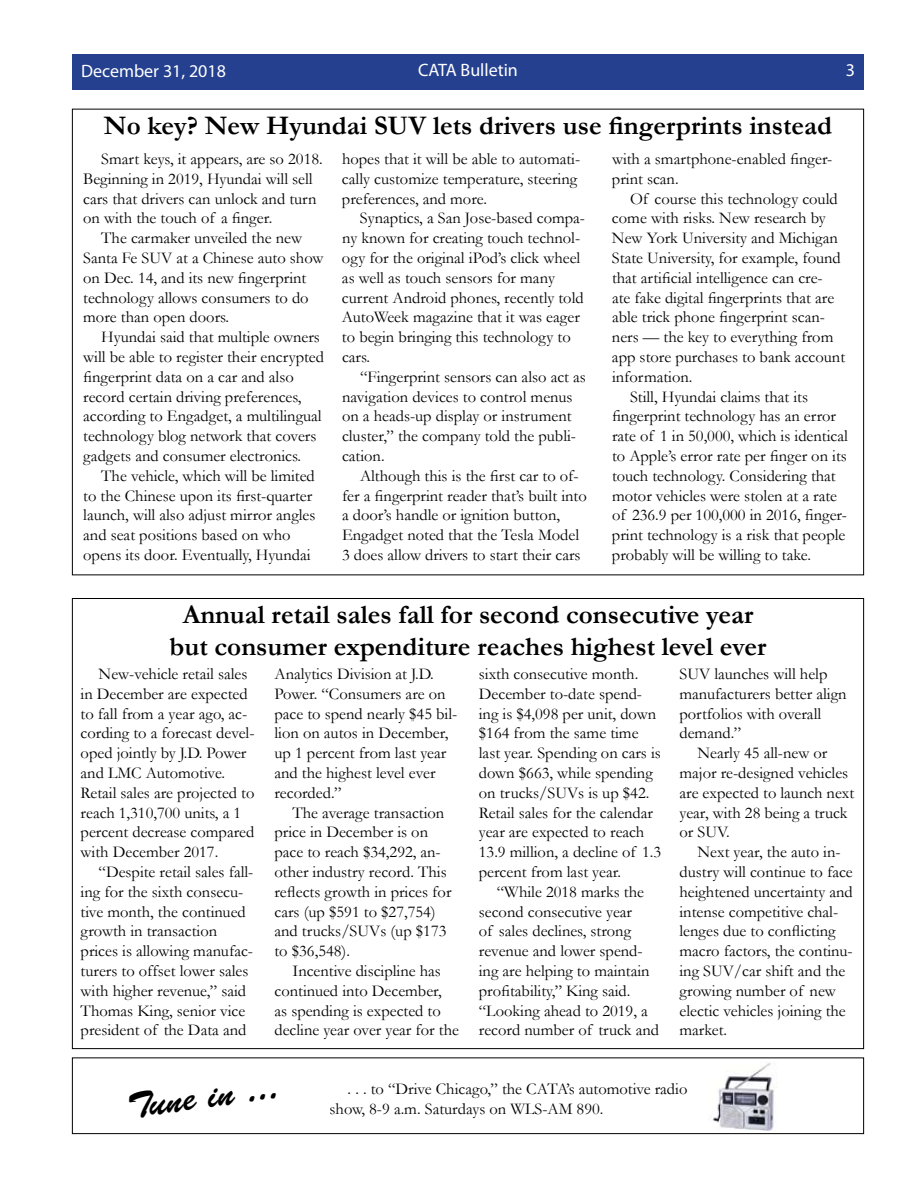
<style>
.page{position:relative;width:918px;height:1188px;background:#fff}
.page>*{position:absolute;margin:0;border:0;box-sizing:border-box;transform-origin:0 0}
.t1{font:36px "Brush Script Std";color:#000}
.t2{font:700 27px/32.4px "Garamond";color:#000;text-align:center}
.t3{font:18px "Myriad Pro";color:#fff}
.t4{font:16.5px/19.8px "Garamond";color:#000}
</style>
<div class="page">
<div style="left:72px;top:1058px;width:792px;height:76px;border:1px solid #000"></div>
<div style="left:72px;top:54px;width:792px;height:36px;background:#24408f"></div>
<img style="left:710px;top:1062px;width:67px;height:69px">
<p class="t3" style="left:81px;top:59px;width:146px">December 31, 2018</p>
<p class="t3" style="left:418px;top:58px;width:101px">CATA Bulletin</p>
<p class="t3" style="left:846px;top:58px;width:11px">3</p>
<h2 class="t2" style="left:104px;top:109px;width:730px">No key? New Hyundai SUV lets drivers use fingerprints instead</h2>
<p class="t4" style="left:83px;top:149px;width:241px;text-indent:18px">Smart keys, it appears, are so 2018.<br>Beginning in 2019, Hyundai will sell cars that drivers can unlock and turn on with the touch of a finger.</p>
<p class="t4" style="left:83px;top:228px;width:242px;text-indent:18px">The carmaker unveiled the new<br>Santa Fe SUV at a Chinese auto show on Dec. 14, and its new fingerprint technology allows consumers to do more than open doors.</p>
<p class="t4" style="left:83px;top:327px;width:242px;text-indent:18px">Hyundai said that multiple owners will be able to register their encrypted fingerprint data on a car and also record certain driving preferences, according to Engadget, a multilingual technology blog network that covers gadgets and consumer electronics.</p>
<p class="t4" style="left:83px;top:465px;width:234px;text-indent:18px">The vehicle, which will be limited to the Chinese upon its first-quarter launch, will also adjust mirror angles and seat positions based on who opens its door. Eventually, Hyundai</p>
<p class="t4" style="left:342px;top:149px;width:240px">hopes that it will be able to automati&shy;cally customize temperature, steering preferences, and more.</p>
<p class="t4" style="left:342px;top:208px;width:245px;text-indent:18px">Synaptics, a San Jose-based compa&shy;ny known for creating touch technol&shy;ogy for the original iPod’s click wheel as well as touch sensors for many current Android phones, recently told<br>AutoWeek magazine that it was eager to begin bringing this technology to cars.</p>
<p class="t4" style="left:342px;top:366px;width:245px;text-indent:18px">“Fingerprint sensors can also act as navigation devices to control menus on a heads-up display or instrument cluster,” the company told the publi&shy;cation.</p>
<p class="t4" style="left:342px;top:465px;width:246px;text-indent:18px">Although this is the first car to of&shy;fer a fingerprint reader that’s built into a door’s handle or ignition button, Engadget noted that the Tesla Model 3 does allow drivers to start their cars</p>
<p class="t4" style="left:612px;top:149px;width:222px">with a smartphone-enabled finger&shy;print scan.</p>
<p class="t4" style="left:630px;top:188px;width:209px">Of course this technology could</p>
<p class="t4" style="left:612px;top:208px;width:215px">come with risks. New research by</p>
<p class="t4" style="left:612px;top:228px;width:227px">New York University and Michigan</p>
<p class="t4" style="left:612px;top:248px;width:230px">State University, for example, found</p>
<p class="t4" style="left:612px;top:267px;width:212px">that artificial intelligence can cre-</p>
<p class="t4" style="left:612px;top:287px;width:224px">ate fake digital fingerprints that are</p>
<p class="t4" style="left:612px;top:307px;width:214px">able trick phone fingerprint scan-</p>
<p class="t4" style="left:612px;top:327px;width:223px">ners — the key to everything from</p>
<p class="t4" style="left:612px;top:347px;width:235px">app store purchases to bank account</p>
<p class="t4" style="left:612px;top:366px;width:82px">information.</p>
<p class="t4" style="left:630px;top:386px;width:180px">Still, Hyundai claims that its</p>
<p class="t4" style="left:612px;top:406px;width:226px">fingerprint technology has an error</p>
<p class="t4" style="left:612px;top:426px;width:237px">rate of 1 in 50,000, which is identical</p>
<p class="t4" style="left:612px;top:446px;width:236px">to Apple’s error rate per finger on its</p>
<p class="t4" style="left:612px;top:465px;width:225px">touch technology. Considering that</p>
<p class="t4" style="left:612px;top:485px;width:227px">motor vehicles were stolen at a rate</p>
<p class="t4" style="left:612px;top:505px;width:236px">of 236.9 per 100,000 in 2016, finger-</p>
<p class="t4" style="left:612px;top:525px;width:235px">print technology is a risk that people</p>
<p class="t4" style="left:612px;top:545px;width:201px">probably will be willing to take.</p>
<h2 class="t2" style="left:170px;top:598px;width:598px">Annual retail sales fall for second consecutive year but consumer expenditure reaches highest level ever</h2>
<p class="t4" style="left:274px;top:664px;width:184px">Analytics Division at J.D.<br>Power. “Consumers are on pace to spend nearly $45 bil&shy;lion on autos in December, up 1 percent from last year and the highest level ever recorded.”</p>
<p class="t4" style="left:274px;top:802px;width:179px;text-indent:18px">The average transaction price in December is on pace to reach $34,292, an&shy;other industry record. This reflects growth in prices for cars (up $591 to $27,754) and trucks/SUVs (up $173 to $36,548).</p>
<p class="t4" style="left:274px;top:961px;width:186px;text-indent:18px">Incentive discipline has continued into December,<br>as spending is expected to decline year over year for the</p>
<p class="t4" style="left:81px;top:664px;width:175px;text-indent:18px">New-vehicle retail sales in December are expected to fall from a year ago, ac&shy;cording to a forecast devel&shy;oped jointly by J.D. Power and LMC Automotive.<br>Retail sales are projected to reach 1,310,700 units, a 1 percent decrease compared with December 2017.</p>
<p class="t4" style="left:81px;top:862px;width:174px;text-indent:18px">“Despite retail sales fall&shy;ing for the sixth consecu&shy;tive month, the continued growth in transaction prices is allowing manufac&shy;turers to offset lower sales with higher revenue,” said<br>Thomas King, senior vice president of the Data and</p>
<p class="t4" style="left:479px;top:664px;width:184px">sixth consecutive month.<br>December to-date spend&shy;ing is $4,098 per unit, down $164 from the same time last year. Spending on cars is down $663, while spending on trucks/SUVs is up $42.<br>Retail sales for the calendar year are expected to reach<br>13.9 million, a decline of 1.3 percent from last year.</p>
<p class="t4" style="left:479px;top:881px;width:182px;text-indent:18px">“While 2018 marks the second consecutive year<br>of sales declines, strong revenue and lower spend&shy;ing are helping to maintain profitability,” King said. “Looking ahead to 2019, a record number of truck and</p>
<p class="t4" style="left:679px;top:664px;width:169px">SUV launches will help manufacturers better align portfolios with overall demand.”</p>
<p class="t4" style="left:679px;top:743px;width:176px;text-indent:18px">Nearly 45 all-new or major re-designed vehicles are expected to launch next year, with 28 being a truck or SUV.</p>
<p class="t4" style="left:679px;top:842px;width:175px;text-indent:18px">Next year, the auto in&shy;dustry will continue to face heightened uncertainty and intense competitive chal&shy;lenges due to conflicting macro factors, the continu&shy;ing SUV/car shift and the growing number of new electic vehicles joining the market.</p>
<h1 class="t1" style="left:125px;top:1087px;width:153px;rotate:-8deg">Tune in ...</h1>
<p class="t4" style="left:330px;top:1079px;width:359px;text-indent:18px">. . . to “Drive Chicago,” the CATA’s automotive radio show, 8-9 a.m. Saturdays on WLS-AM 890.</p>
</div>
